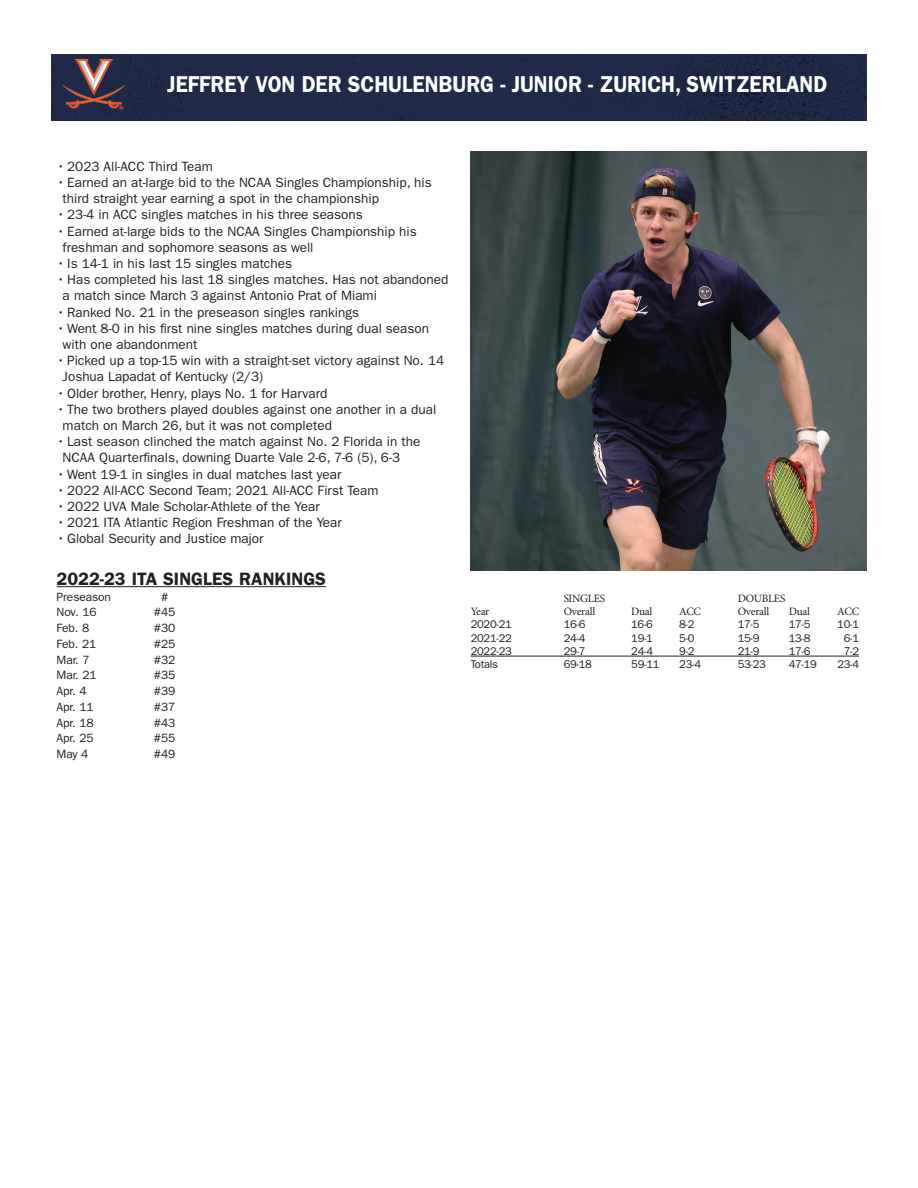
<style>
.page{position:relative;width:918px;height:1188px;background:#fff}
.page>*{position:absolute;margin:0;border:0;box-sizing:border-box;transform-origin:0 0}
.t1{font:600 23.1px "ITC Franklin Gothic Std";color:#fff;scale:.91 1}
.t2{font:600 18px "ITC Franklin Gothic Std";color:#231f20}
.t3{font:13.5px/16.2px "ITC Franklin Gothic Std";color:#231f20}
.t4{font:12px "ITC Franklin Gothic Std";letter-spacing:-.01em;color:#231f20}
.t5{font:11.25px "ITC Franklin Gothic Std";letter-spacing:-.025em;color:#231f20}
.t6{font:11.25px "Minion Pro";letter-spacing:-.025em;color:#231f20}
</style>
<div class="page">
<img style="left:51px;top:54px;width:816px;height:67px">
<img style="left:55px;top:59px;width:76px;height:52px">
<hr style="left:57px;top:586px;width:269px;height:1px;background:#231f20">
<img style="left:471px;top:152px;width:396px;height:418px">
<hr style="left:471px;top:656px;width:388px;height:1px;background:#231f20">
<h1 class="t1" style="left:167px;top:71px;width:727px">JEFFREY VON DER SCHULENBURG - JUNIOR - ZURICH, SWITZERLAND</h1>
<p class="t3" style="left:57px;top:158px;width:158px">• 2023 All-ACC Third Team</p>
<p class="t3" style="left:63px;top:174px;width:371px;text-indent:-6px">• Earned an at-large bid to the NCAA Singles Championship, his third straight year earning a spot in the championship</p>
<p class="t3" style="left:57px;top:207px;width:308px">• 23-4 in ACC singles matches in his three seasons</p>
<p class="t3" style="left:63px;top:223px;width:356px;text-indent:-6px">• Earned at-large bids to the NCAA Singles Championship his freshman and sophomore seasons as well</p>
<p class="t3" style="left:57px;top:255px;width:237px">• Is 14-1 in his last 15 singles matches</p>
<p class="t3" style="left:63px;top:272px;width:387px;text-indent:-6px">• Has completed his last 18 singles matches. Has not abandoned a match since March 3 against Antonio Prat of Miami</p>
<p class="t3" style="left:57px;top:304px;width:304px">• Ranked No. 21 in the preseason singles rankings</p>
<p class="t3" style="left:63px;top:320px;width:368px;text-indent:-6px">• Went 8-0 in his first nine singles matches during dual season with one abandonment</p>
<p class="t3" style="left:63px;top:353px;width:383px;text-indent:-6px">• Picked up a top-15 win with a straight-set victory against No. 14<br>Joshua Lapadat of Kentucky (2/3)</p>
<p class="t3" style="left:57px;top:385px;width:272px">• Older brother, Henry, plays No. 1 for Harvard</p>
<p class="t3" style="left:63px;top:401px;width:375px;text-indent:-6px">• The two brothers played doubles against one another in a dual match on March 26, but it was not completed</p>
<p class="t3" style="left:63px;top:434px;width:359px;text-indent:-6px">• Last season clinched the match against No. 2 Florida in the<br>NCAA Quarterfinals, downing Duarte Vale 2-6, 7-6 (5), 6-3</p>
<p class="t3" style="left:57px;top:466px;width:286px">• Went 19-1 in singles in dual matches last year</p>
<p class="t3" style="left:57px;top:482px;width:323px">• 2022 All-ACC Second Team; 2021 All-ACC First Team</p>
<p class="t3" style="left:57px;top:498px;width:265px">• 2022 UVA Male Scholar-Athlete of the Year</p>
<p class="t3" style="left:57px;top:515px;width:287px">• 2021 ITA Atlantic Region Freshman of the Year</p>
<p class="t3" style="left:57px;top:531px;width:208px">• Global Security and Justice major</p>
<h2 class="t2" style="left:57px;top:568px;width:271px">2022-23 ITA SINGLES RANKINGS</h2>
<p class="t4" style="left:57px;top:590px;width:56px">Preseason</p>
<p class="t4" style="left:161px;top:590px;width:9px">#</p>
<p class="t4" style="left:57px;top:605px;width:42px">Nov. 16</p>
<p class="t4" style="left:154px;top:605px;width:23px">#45</p>
<p class="t4" style="left:57px;top:621px;width:34px">Feb. 8</p>
<p class="t4" style="left:154px;top:621px;width:23px">#30</p>
<p class="t4" style="left:57px;top:637px;width:41px">Feb. 21</p>
<p class="t4" style="left:154px;top:637px;width:23px">#25</p>
<p class="t4" style="left:57px;top:653px;width:35px">Mar. 7</p>
<p class="t4" style="left:154px;top:653px;width:23px">#32</p>
<p class="t4" style="left:57px;top:668px;width:42px">Mar. 21</p>
<p class="t4" style="left:154px;top:668px;width:23px">#35</p>
<p class="t4" style="left:57px;top:684px;width:31px">Apr. 4</p>
<p class="t4" style="left:154px;top:684px;width:23px">#39</p>
<p class="t4" style="left:57px;top:700px;width:39px">Apr. 11</p>
<p class="t4" style="left:154px;top:700px;width:23px">#37</p>
<p class="t4" style="left:57px;top:716px;width:39px">Apr. 18</p>
<p class="t4" style="left:154px;top:716px;width:23px">#43</p>
<p class="t4" style="left:57px;top:731px;width:39px">Apr. 25</p>
<p class="t4" style="left:154px;top:731px;width:23px">#55</p>
<p class="t4" style="left:57px;top:747px;width:33px">May 4</p>
<p class="t4" style="left:154px;top:747px;width:23px">#49</p>
<p class="t6" style="left:564px;top:591px;width:43px">SINGLES</p>
<p class="t6" style="left:738px;top:591px;width:49px">DOUBLES</p>
<p class="t6" style="left:471px;top:604px;width:20px">Year</p>
<p class="t6" style="left:564px;top:604px;width:33px">Overall</p>
<p class="t6" style="left:631px;top:604px;width:23px">Dual</p>
<p class="t6" style="left:679px;top:604px;width:23px">ACC</p>
<p class="t6" style="left:738px;top:604px;width:33px">Overall</p>
<p class="t6" style="left:789px;top:604px;width:23px">Dual</p>
<p class="t6" style="left:837px;top:604px;width:23px">ACC</p>
<p class="t5" style="left:471px;top:618px;width:43px">2020-21</p>
<p class="t5" style="left:564px;top:618px;width:23px">16-6</p>
<p class="t5" style="left:631px;top:618px;width:23px">16-6</p>
<p class="t5" style="left:679px;top:618px;width:17px">8-2</p>
<p class="t5" style="left:738px;top:618px;width:23px">17-5</p>
<p class="t5" style="left:789px;top:618px;width:23px">17-5</p>
<p class="t5" style="left:837px;top:618px;width:23px">10-1</p>
<p class="t5" style="left:471px;top:631px;width:43px">2021-22</p>
<p class="t5" style="left:564px;top:631px;width:23px">24-4</p>
<p class="t5" style="left:631px;top:631px;width:23px">19-1</p>
<p class="t5" style="left:679px;top:631px;width:17px">5-0</p>
<p class="t5" style="left:738px;top:631px;width:23px">15-9</p>
<p class="t5" style="left:789px;top:631px;width:23px">13-8</p>
<p class="t5" style="left:844px;top:631px;width:17px">6-1</p>
<p class="t5" style="left:471px;top:644px;width:43px">2022-23</p>
<p class="t5" style="left:564px;top:644px;width:23px">29-7</p>
<p class="t5" style="left:631px;top:644px;width:23px">24-4</p>
<p class="t5" style="left:679px;top:644px;width:17px">9-2</p>
<p class="t5" style="left:738px;top:644px;width:23px">21-9</p>
<p class="t5" style="left:789px;top:644px;width:23px">17-6</p>
<p class="t5" style="left:844px;top:644px;width:17px">7-2</p>
<p class="t5" style="left:471px;top:658px;width:29px">Totals</p>
<p class="t5" style="left:564px;top:658px;width:30px">69-18</p>
<p class="t5" style="left:631px;top:658px;width:30px">59-11</p>
<p class="t5" style="left:679px;top:658px;width:23px">23-4</p>
<p class="t5" style="left:738px;top:658px;width:30px">53-23</p>
<p class="t5" style="left:789px;top:658px;width:30px">47-19</p>
<p class="t5" style="left:837px;top:658px;width:23px">23-4</p>
</div>
